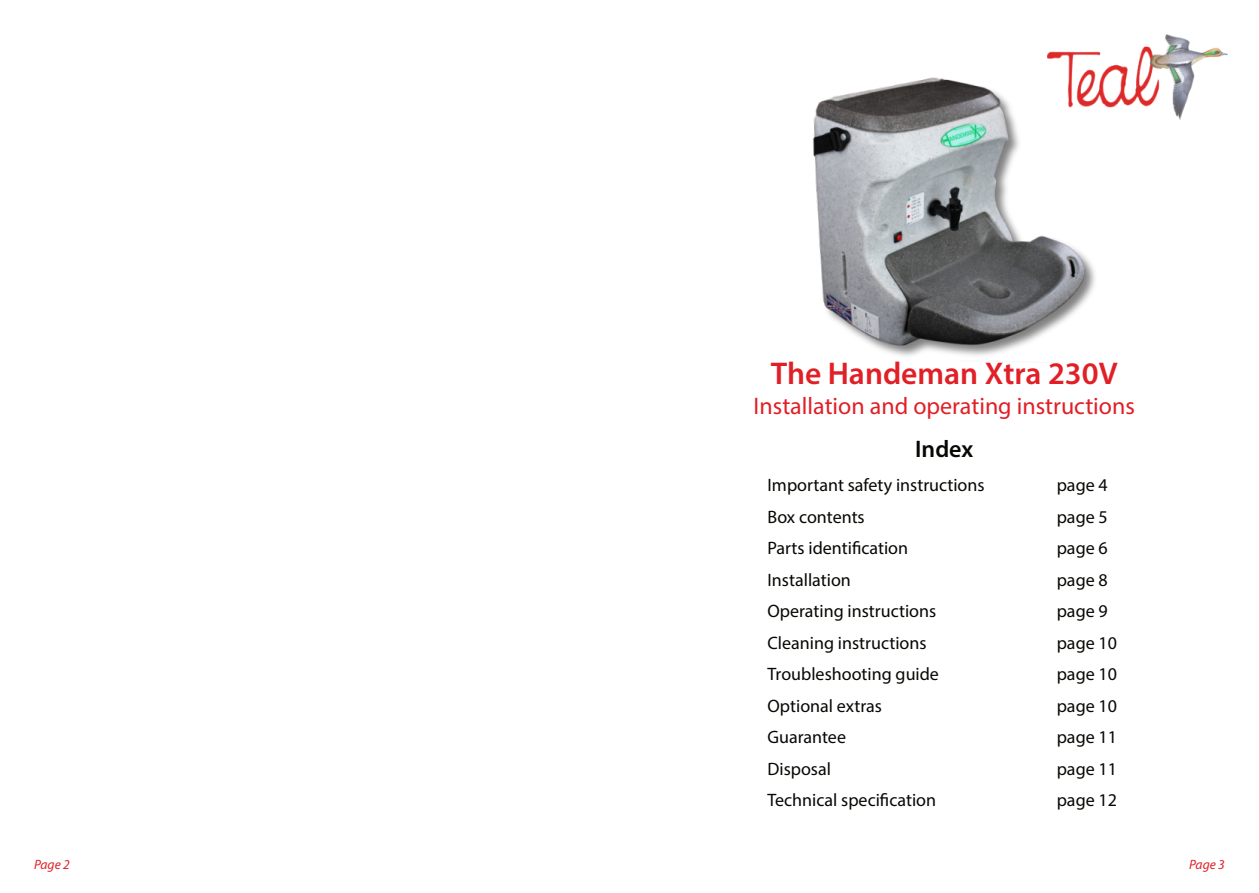
<style>
.page{position:relative;width:1259px;height:893px;background:#fff}
.page>*{position:absolute;margin:0;border:0;box-sizing:border-box;transform-origin:0 0}
.t1{font:600 31.5px "Myriad Pro";color:#e11f26}
.t2{font:24px "Myriad Pro";color:#e01f26}
.t3{font:600 24px "Myriad Pro";color:#080704}
.t4{font:18px "Myriad Pro";color:#080704}
.t5{font:italic 13.5px "Myriad Pro";color:#e11f26}
</style>
<div class="page">
<img style="left:813px;top:77px;width:282px;height:279px">
<img style="left:1047px;top:34px;width:180px;height:85px">
<h1 class="t1" style="left:771px;top:360px;width:348px">The Handeman Xtra 230V</h1>
<h2 class="t2" style="left:753px;top:396px;width:383px">Installation and operating instructions</h2>
<h2 class="t3" style="left:915px;top:439px;width:60px">Index</h2>
<p class="t4" style="left:767px;top:478px;width:219px">Important safety instructions</p>
<p class="t4" style="left:1056px;top:478px;width:53px">page 4</p>
<p class="t4" style="left:767px;top:509px;width:99px">Box contents</p>
<p class="t4" style="left:1056px;top:509px;width:53px">page 5</p>
<p class="t4" style="left:767px;top:541px;width:142px">Parts identification</p>
<p class="t4" style="left:1056px;top:541px;width:53px">page 6</p>
<p class="t4" style="left:767px;top:572px;width:85px">Installation</p>
<p class="t4" style="left:1056px;top:572px;width:53px">page 8</p>
<p class="t4" style="left:767px;top:604px;width:170px">Operating instructions</p>
<p class="t4" style="left:1056px;top:604px;width:53px">page 9</p>
<p class="t4" style="left:767px;top:635px;width:161px">Cleaning instructions</p>
<p class="t4" style="left:1056px;top:635px;width:62px">page 10</p>
<p class="t4" style="left:767px;top:667px;width:173px">Troubleshooting guide</p>
<p class="t4" style="left:1056px;top:667px;width:62px">page 10</p>
<p class="t4" style="left:767px;top:698px;width:116px">Optional extras</p>
<p class="t4" style="left:1056px;top:698px;width:62px">page 10</p>
<p class="t4" style="left:767px;top:730px;width:80px">Guarantee</p>
<p class="t4" style="left:1056px;top:730px;width:62px">page 11</p>
<p class="t4" style="left:767px;top:761px;width:65px">Disposal</p>
<p class="t4" style="left:1056px;top:761px;width:62px">page 11</p>
<p class="t4" style="left:767px;top:793px;width:170px">Technical specification</p>
<p class="t4" style="left:1056px;top:793px;width:62px">page 12</p>
<p class="t5" style="left:34px;top:858px;width:37px">Page 2</p>
<p class="t5" style="left:1189px;top:858px;width:37px">Page 3</p>
</div>
